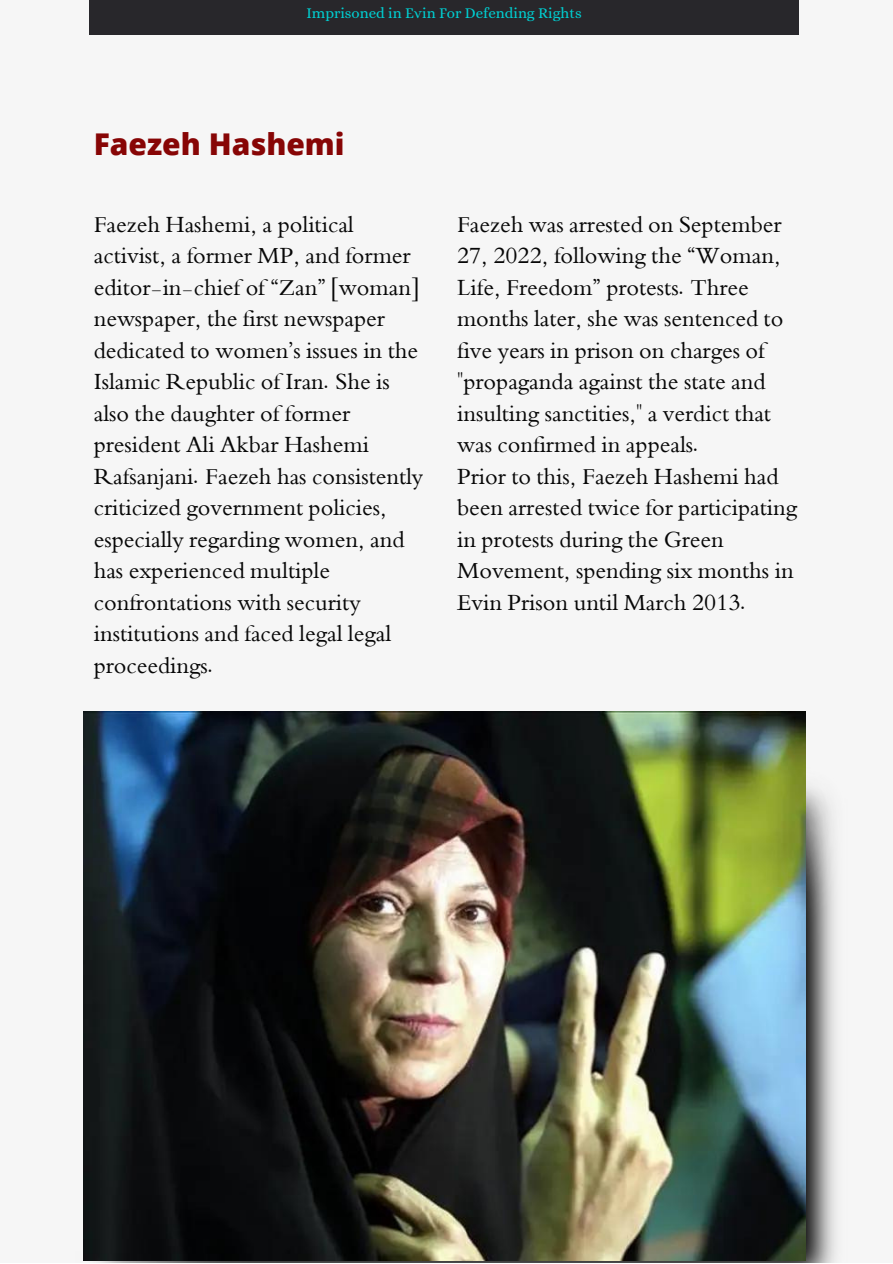
<style>
.page{position:relative;width:893px;height:1264px;background:#fff}
.page>*{position:absolute;margin:0;border:0;box-sizing:border-box;transform-origin:0 0}
.t1{font:800 30px "Open Sans";color:#870505}
.t2{font:22.5px/31.5px "XB Niloofar";color:#070707}
.t3{font:15px "Alice";color:#00ced1}
</style>
<div class="page">
<div style="left:0;top:0;width:892px;height:1262px;background:#f6f6f6"></div>
<div style="left:89px;top:0;width:709px;height:35px;background:#28272b"></div>
<img style="left:83px;top:767px;width:753px;height:495px">
<img style="left:83px;top:712px;width:722px;height:548px">
<p class="t3" style="left:306px;top:4px;width:277px">Imprisoned in Evin For Defending Rights</p>
<p class="t1" style="left:94px;top:123px;width:252px">Faezeh Hashemi</p>
<p class="t2" style="left:94px;top:210px;width:331px">Faezeh Hashemi, a political activist, a former MP, and former editor-in-chief of “Zan” [woman] newspaper, the first newspaper dedicated to women’s issues in the<br>Islamic Republic of Iran. She is also the daughter of former president Ali Akbar Hashemi<br>Rafsanjani. Faezeh has consistently criticized government policies, especially regarding women, and has experienced multiple confrontations with security institutions and faced legal legal proceedings.</p>
<p class="t2" style="left:457px;top:210px;width:328px">Faezeh was arrested on September<br>27, 2022, following the “Woman,<br>Life, Freedom” protests. Three months later, she was sentenced to five years in prison on charges of "propaganda against the state and insulting sanctities," a verdict that was confirmed in appeals.</p>
<p class="t2" style="left:457px;top:462px;width:341px">Prior to this, Faezeh Hashemi had been arrested twice for participating in protests during the Green<br>Movement, spending six months in<br>Evin Prison until March 2013.</p>
</div>
